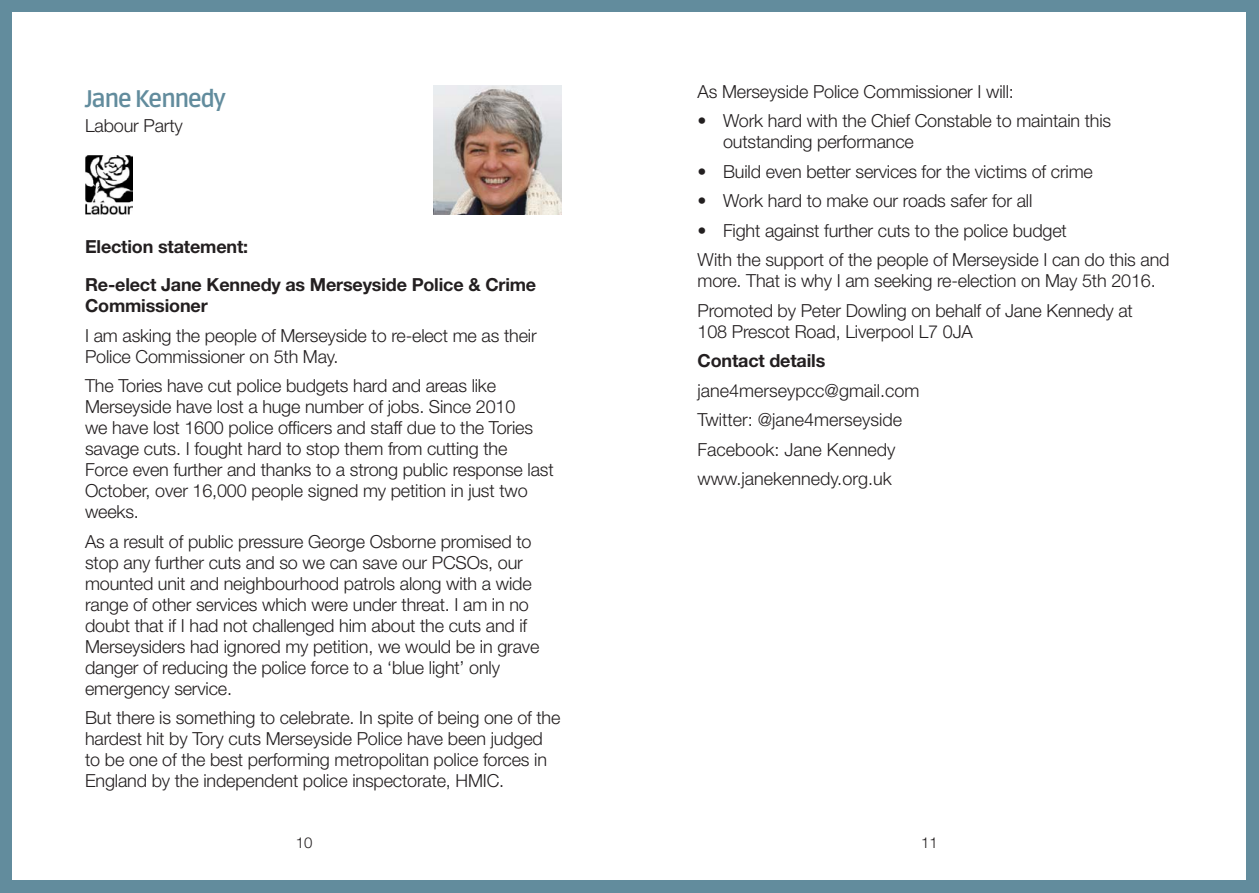
<style>
.page{position:relative;width:1259px;height:893px;background:#628c9d}
.page>*{position:absolute;margin:0;border:0;box-sizing:border-box;transform-origin:0 0}
.Candidate_name{font:700 24px "Ruda";letter-spacing:-.06em;color:#628c9d}
.Body_text{font:300 18px/21px "Helvetica Neue LT Std";letter-spacing:-.01em;color:#231f20}
.Body_text-2{font:700 18px/21px "Helvetica Neue LT Std";letter-spacing:-.01em;color:#231f20}
.Election_statement{font:700 18px "Helvetica Neue LT Std";letter-spacing:-.01em;color:#231f20}
.t1{font:300 15px "Helvetica Neue LT Std";color:#231f20}
</style>
<div class="page">
<div style="left:13px;top:13px;width:1233px;height:867px;background:#fff"></div>
<img style="left:85px;top:155px;width:48px;height:59px">
<img style="left:434px;top:85px;width:127px;height:130px">
<p class="Candidate_name" style="left:85px;top:85px;width:142px">Jane Kennedy</p>
<p class="Body_text" style="left:85px;top:115px;width:99px">Labour Party</p>
<p class="Election_statement" style="left:85px;top:236px;width:165px">Election statement:</p>
<p class="Body_text-2" style="left:85px;top:274px;width:453px">Re-elect Jane Kennedy as Merseyside Police &amp; Crime<br>Commissioner</p>
<p class="Body_text" style="left:85px;top:324px;width:453px">I am asking the people of Merseyside to re-elect me as their<br>Police Commissioner on 5th May.</p>
<p class="Body_text" style="left:85px;top:375px;width:470px">The Tories have cut police budgets hard and areas like Merseyside have lost a huge number of jobs. Since 2010<br>we have lost 1600 police officers and staff due to the Tories savage cuts. I fought hard to stop them from cutting the Force even further and thanks to a strong public response last October, over 16,000 people signed my petition in just two weeks.</p>
<p class="Body_text" style="left:85px;top:530px;width:456px">As a result of public pressure George Osborne promised to stop any further cuts and so we can save our PCSOs, our mounted unit and neighbourhood patrols along with a wide range of other services which were under threat. I am in no doubt that if I had not challenged him about the cuts and if Merseysiders had ignored my petition, we would be in grave danger of reducing the police force to a ‘blue light’ only emergency service.</p>
<p class="Body_text" style="left:85px;top:707px;width:477px">But there is something to celebrate. In spite of being one of the hardest hit by Tory cuts Merseyside Police have been judged to be one of the best performing metropolitan police forces in England by the independent police inspectorate, HMIC.</p>
<p class="Body_text" style="left:697px;top:81px;width:318px">As Merseyside Police Commissioner I will:</p>
<p class="Body_text" style="left:723px;top:110px;width:390px;text-indent:-26px">• Work hard with the Chief Constable to maintain this outstanding performance</p>
<p class="Body_text" style="left:697px;top:161px;width:397px">• Build even better services for the victims of crime</p>
<p class="Body_text" style="left:697px;top:190px;width:336px">• Work hard to make our roads safer for all</p>
<p class="Body_text" style="left:697px;top:220px;width:371px">• Fight against further cuts to the police budget</p>
<p class="Body_text" style="left:697px;top:249px;width:473px">With the support of the people of Merseyside I can do this and more. That is why I am seeking re-election on May 5th 2016.</p>
<p class="Body_text" style="left:697px;top:300px;width:437px">Promoted by Peter Dowling on behalf of Jane Kennedy at<br>108 Prescot Road, Liverpool L7 0JA</p>
<p class="Body_text-2" style="left:697px;top:350px;width:129px">Contact details</p>
<p class="Body_text" style="left:697px;top:380px;width:223px">jane4merseypcc@gmail.com</p>
<p class="Body_text" style="left:697px;top:409px;width:206px">Twitter: @jane4merseyside</p>
<p class="Body_text" style="left:697px;top:439px;width:199px">Facebook: Jane Kennedy</p>
<p class="Body_text" style="left:697px;top:468px;width:196px">www.janekennedy.org.uk</p>
<p class="t1" style="left:296px;top:834px;width:18px">10</p>
<p class="t1" style="left:921px;top:834px;width:18px">11</p>
</div>
